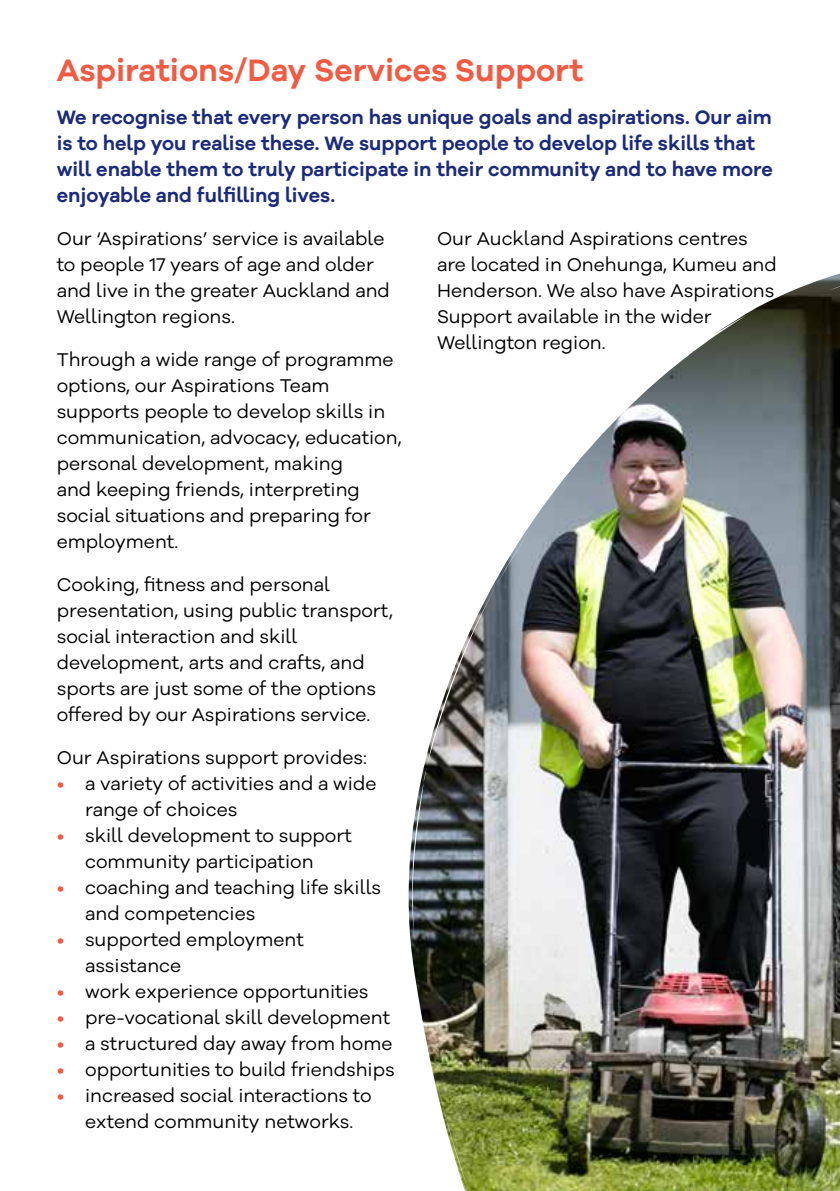
<style>
.page{position:relative;width:840px;height:1191px;background:#fff}
.page>*{position:absolute;margin:0;border:0;box-sizing:border-box;transform-origin:0 0}
.t1{font:600 32px "Galano Grotesque Alt";color:#f15b43}
.t2{font:600 20px/26px "Galano Grotesque Alt";color:#1b2b79}
.t3{font:19px/26px "Galano Grotesque Alt";color:#000}
.s1{color:#f15b43}
</style>
<div class="page">
<img style="left:408px;top:274px;width:431px;height:917px">
<h1 class="t1" style="left:57px;top:49px;width:527px">Aspirations/Day Services Support</h1>
<p class="t2" style="left:57px;top:104px;width:717px">We recognise that every person has unique goals and aspirations. Our aim is to help you realise these. We support people to develop life skills that will enable them to truly participate in their community and to have more enjoyable and fulfilling lives.</p>
<p class="t3" style="left:57px;top:225px;width:334px">Our ‘Aspirations’ service is available to people 17 years of age and older and live in the greater Auckland and<br>Wellington regions.</p>
<p class="t3" style="left:57px;top:346px;width:346px">Through a wide range of programme options, our Aspirations Team supports people to develop skills in communication, advocacy, education, personal development, making<br>and keeping friends, interpreting social situations and preparing for employment.</p>
<p class="t3" style="left:57px;top:571px;width:337px">Cooking, fitness and personal presentation, using public transport, social interaction and skill development, arts and crafts, and sports are just some of the options offered by our Aspirations service.</p>
<p class="t3" style="left:57px;top:744px;width:311px">Our Aspirations support provides:</p>
<p class="t3" style="left:85px;top:770px;width:293px;text-indent:-28px"><span class="s1">•</span> a variety of activities and a wide range of choices</p>
<p class="t3" style="left:57px;top:822px;width:296px;text-align:center"><span class="s1">•</span> skill development to support community participation</p>
<p class="t3" style="left:85px;top:874px;width:297px;text-indent:-28px"><span class="s1">•</span> coaching and teaching life skills and competencies</p>
<p class="t3" style="left:85px;top:926px;width:220px;text-indent:-28px"><span class="s1">•</span> supported employment assistance</p>
<p class="t3" style="left:57px;top:978px;width:313px"><span class="s1">•</span> work experience opportunities</p>
<p class="t3" style="left:57px;top:1004px;width:335px"><span class="s1">•</span> pre-vocational skill development</p>
<p class="t3" style="left:57px;top:1030px;width:337px"><span class="s1">•</span> a structured day away from home</p>
<p class="t3" style="left:57px;top:1056px;width:339px"><span class="s1">•</span> opportunities to build friendships</p>
<p class="t3" style="left:57px;top:1081px;width:316px;text-align:center"><span class="s1">•</span> increased social interactions to extend community networks.</p>
<p class="t3" style="left:437px;top:224px;width:341px">Our Auckland Aspirations centres are located in Onehunga, Kumeu and<br>Henderson. We also have Aspirations<br>Support available in the wider<br>Wellington region.</p>
</div>
